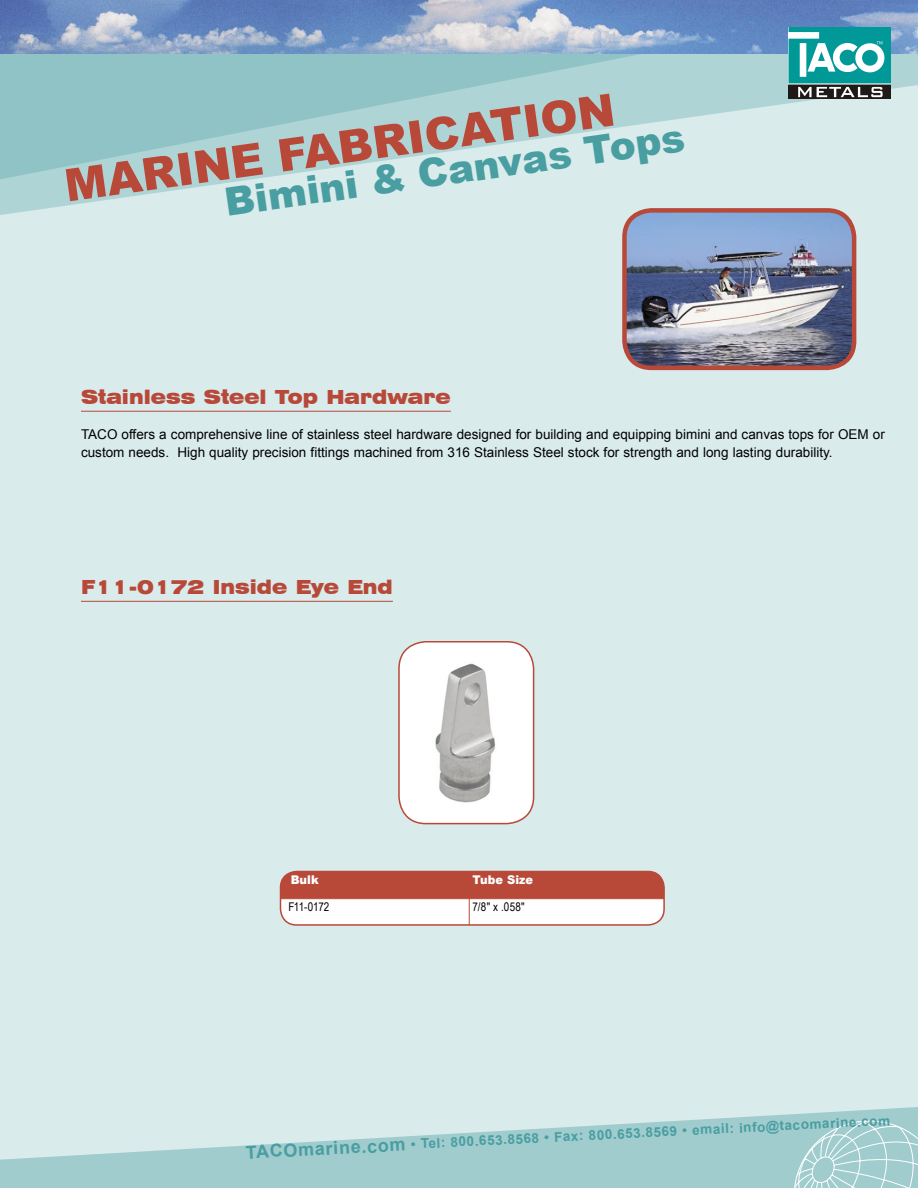
<style>
.page{position:relative;width:918px;height:1188px;background:#fff}
.page>*{position:absolute;margin:0;border:0;box-sizing:border-box;transform-origin:0 0}
.t1{font:900 45px "Arial";color:#b84939}
.t2{font:900 39px "Arial";color:#499ea1}
.t3{font:900 expanded 19.5px "Swiss 721 BT";color:#b84939;scale:.9 1}
.t4{font:13.5px/18px "Arial";color:#000}
.t5{font:700 13.5px "Arial";color:#499ea1}
.t6{font:12px "Arial Narrow";letter-spacing:-.01em;color:#000}
.t7{font:900 12px "Arial";color:#fff;scale:.95 1}
.s1{font-size:18px}
</style>
<div class="page">
<div style="left:0;top:1px;width:918px;height:1187px;background:#daebec"></div>
<svg style="left:0;top:179px;width:253px;height:36px"></svg>
<svg style="left:0;top:1115px;width:767px;height:73px;fill:#a0ccce"></svg>
<svg style="left:0;top:54px;width:918px;height:125px"></svg>
<img style="left:0;top:0;width:918px;height:54px">
<div style="left:788px;top:85px;width:103px;height:14px;border:1px solid #1f1a17"></div>
<svg style="left:789px;top:27px;width:102px;height:70px;background:#4fa6a5"></svg>
<svg style="left:767px;top:1107px;width:151px;height:81px;background:#abd1d3"></svg>
<hr style="left:81px;top:601px;width:312px;height:1px;background:#b84939">
<hr style="left:81px;top:411px;width:370px;height:1px;background:#b84939">
<img style="left:622px;top:208px;width:235px;height:160px">
<svg style="left:398px;top:641px;width:137px;height:183px;background:#e8e4e3"></svg>
<svg style="left:279px;top:870px;width:386px;height:55px;background:#d89e95"></svg>
<h1 class="t1" style="left:60px;top:154px;width:557px;rotate:-8deg">MARINE FABRICATION</h1>
<h2 class="t2" style="left:221px;top:174px;width:466px;rotate:-8deg">Bimini &amp; Canvas Tops</h2>
<h3 class="t3" style="left:81px;top:385px;width:412px">Stainless Steel Top Hardware</h3>
<p class="t4" style="left:81px;top:426px;width:805px">TACO offers a comprehensive line of stainless steel hardware designed for building and equipping bimini and canvas tops for OEM or custom needs. High quality precision fittings machined from 316 Stainless Steel stock for strength and long lasting durability.</p>
<h3 class="t3" style="left:81px;top:575px;width:348px">F11-0172 Inside Eye End</h3>
<p class="t7" style="left:291px;top:871px;width:31px">Bulk</p>
<p class="t7" style="left:472px;top:871px;width:65px">Tube Size</p>
<p class="t6" style="left:288px;top:898px;width:42px">F11-0172</p>
<p class="t6" style="left:472px;top:898px;width:54px">7/8″ x .058″</p>
<p class="t5" style="left:245px;top:1144px;width:647px;rotate:-3deg"><span class="s1">TACOmarine.com</span> • Tel: 800.653.8568 • Fax: 800.653.8569 • email: info@tacomarine.com</p>
</div>
